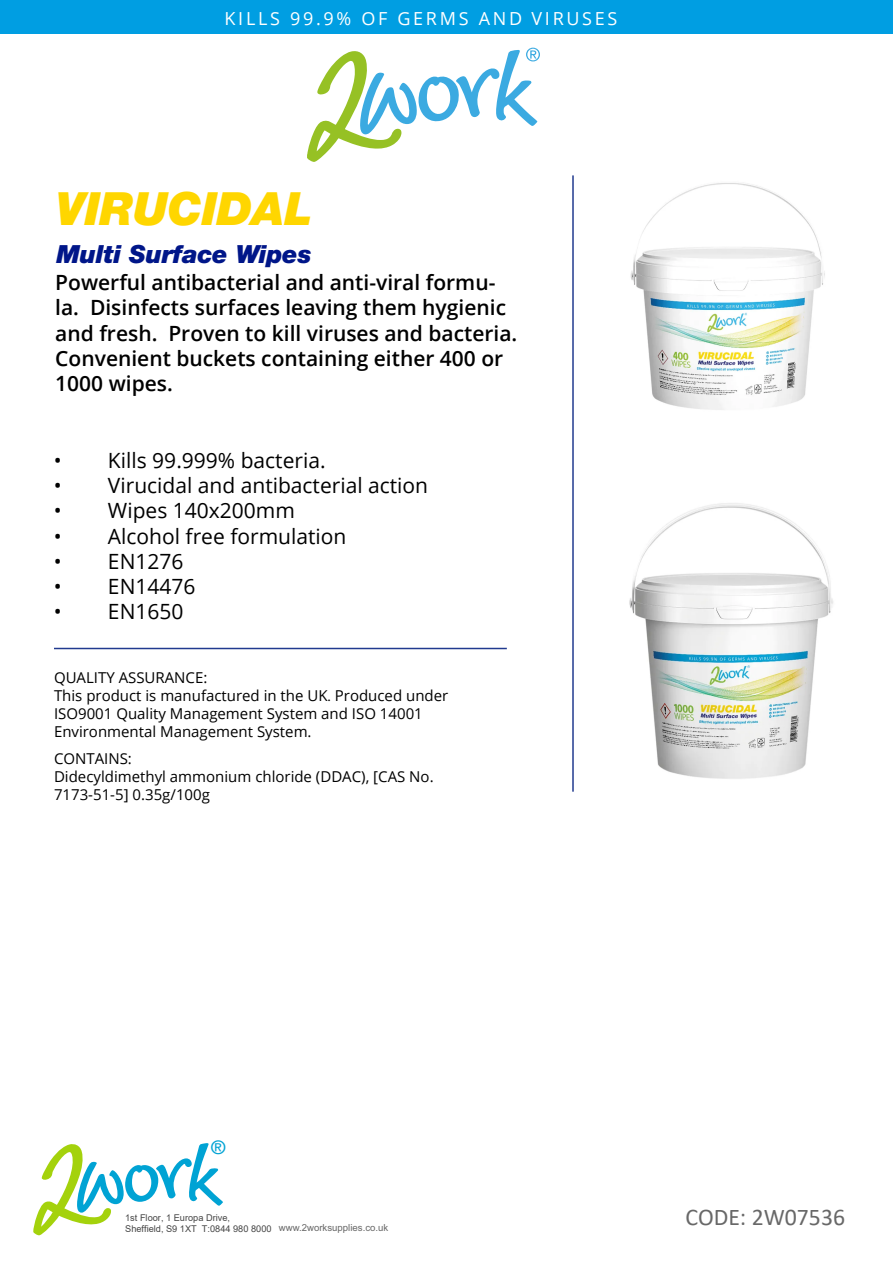
<style>
.page{position:relative;width:893px;height:1263px;background:#fff}
.page>*{position:absolute;margin:0;border:0;box-sizing:border-box;transform-origin:0 0}
.t1{font:italic 900 45.9px "Helvetica Neue";letter-spacing:-.01em;color:#ffd600}
.t2{font:italic 900 25.05px "Helvetica Neue";letter-spacing:-.01em;color:#001689}
.t3{font:24px "Calibri";color:#686868}
.t4{font:600 21px/25.2px "Open Sans";color:#000}
.t5{font:21px "Open Sans";color:#000}
.t6{font:18.6px "Helvetica";color:#00a3d4}
.t7{font:18px "Open Sans";letter-spacing:.15em;color:#fff}
.t8{font:15px/18px "Open Sans";color:#000}
.t9{font:9.75px "Arial";color:#686868}
.t10{font:9.3px/11.1px "Arial";color:#454545}
.s1{font-family:"Minion Pro"}
</style>
<div class="page">
<hr style="left:54px;top:648px;width:453px;height:1px;background:#213a8f">
<hr style="left:572px;top:175px;width:2px;height:617px;background:#213a8f">
<div style="left:0;top:0;width:893px;height:33px;background:#009ee2"></div>
<svg style="left:307px;top:48px;width:233px;height:114px"></svg>
<img style="left:630px;top:183px;width:195px;height:227px">
<img style="left:629px;top:503px;width:204px;height:276px">
<svg style="left:33px;top:1143px;width:190px;height:92px"></svg>
<p class="t7" style="left:225px;top:6px;width:394px">KILLS 99.9% OF GERMS AND VIRUSES</p>
<h1 class="t1" style="left:56px;top:180px;width:259px">VIRUCIDAL</h1>
<h2 class="t2" style="left:57px;top:239px;width:257px">Multi Surface Wipes</h2>
<h3 class="t4" style="left:55px;top:270px;width:464px">Powerful antibacterial and anti-viral formu&shy;la. Disinfects surfaces leaving them hygienic and fresh. Proven to kill viruses and bacteria.<br>Convenient buckets containing either 400 or 1000 wipes.</h3>
<h3 class="t5" style="left:54px;top:446px;width:273px">• Kills 99.999% bacteria.</h3>
<h3 class="t5" style="left:54px;top:471px;width:376px">• Virucidal and antibacterial action</h3>
<h3 class="t5" style="left:54px;top:496px;width:243px">• Wipes 140x200mm</h3>
<h3 class="t5" style="left:54px;top:521px;width:294px">• Alcohol free formulation</h3>
<h3 class="t5" style="left:54px;top:547px;width:131px">• EN1276</h3>
<h3 class="t5" style="left:54px;top:572px;width:143px">• EN14476</h3>
<h3 class="t5" style="left:54px;top:597px;width:131px">• EN1650</h3>
<p class="t8" style="left:54px;top:668px;width:396px">QUALITY ASSURANCE:<br>This product is manufactured in the UK<span class="s1">.</span> Produced under ISO9001 Quality Management System and ISO 14001<br>Environmental Management System.</p>
<p class="t8" style="left:54px;top:749px;width:381px">CONTAINS:<br>Didecyldimethyl ammonium chloride (DDAC), [CAS No.<br>7173-51-5] 0.35g/100g</p>
<p class="t6" style="left:211px;top:1140px;width:15px">®</p>
<p class="t10" style="left:125px;top:1212px;width:148px">1st Floor, 1 Europa Drive,<br>Sheffield, S9 1XT T:0844 980 8000</p>
<h3 class="t3" style="left:685px;top:1200px;width:161px">CODE: 2W07536</h3>
<p class="t9" style="left:279px;top:1224px;width:111px">www.2worksupplies.co.uk</p>
</div>
